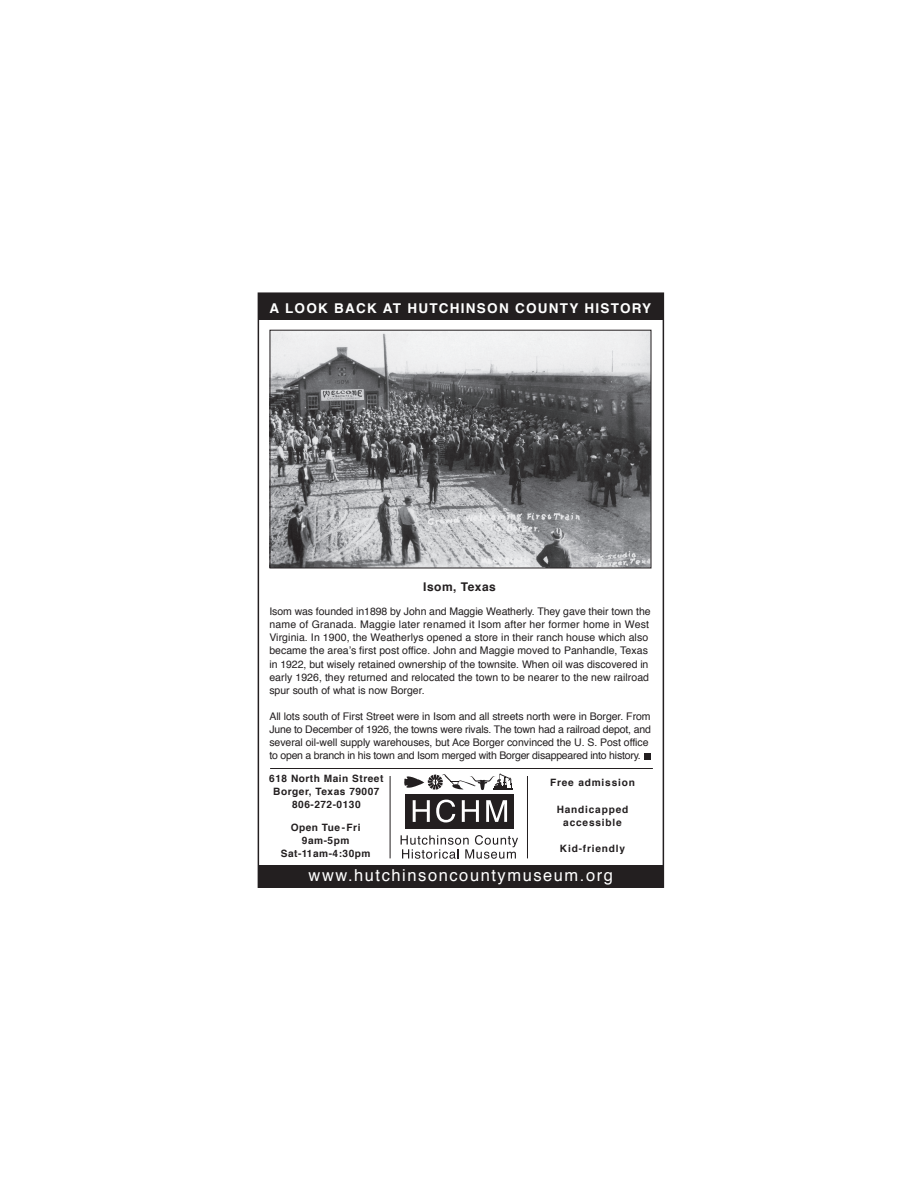
<style>
.page{position:relative;width:918px;height:1188px;background:#fff}
.page>*{position:absolute;margin:0;border:0;box-sizing:border-box;transform-origin:0 0}
.t1{font:16.5px "Helvetica";letter-spacing:.095em;color:#fff}
.t2{font:700 13.5px "Helvetica";letter-spacing:.095em;color:#fff}
.t3{font:700 12px "Helvetica";letter-spacing:.04em;color:#231f20}
.t4{font:10.5px/13.2px "Helvetica";letter-spacing:-.005em;color:#231f20}
.t5{font:700 10.2px/13px "Helvetica";letter-spacing:.05em;color:#231f20;text-align:center}
.t6{font:700 10.2px/13px "Helvetica";letter-spacing:.08em;color:#231f20;text-align:center}
</style>
<div class="page">
<div style="left:258px;top:293px;width:405px;height:27px;background:#231f20"></div>
<div style="left:258px;top:865px;width:405px;height:22px;background:#231f20"></div>
<div style="left:258px;top:292px;width:406px;height:596px;border:2px solid #231f20"></div>
<svg style="left:401px;top:835px;width:117px;height:24px"></svg>
<div style="left:406px;top:794px;width:108px;height:35px;background:#231f20"></div>
<svg style="left:413px;top:800px;width:17px;height:22px"></svg>
<svg style="left:436px;top:800px;width:19px;height:22px"></svg>
<svg style="left:462px;top:800px;width:17px;height:22px"></svg>
<svg style="left:486px;top:800px;width:21px;height:22px"></svg>
<svg style="left:404px;top:774px;width:109px;height:16px"></svg>
<hr style="left:270px;top:768px;width:383px;height:1px;background:#231f20">
<hr style="left:390px;top:776px;width:1px;height:82px;background:#231f20">
<hr style="left:527px;top:776px;width:1px;height:82px;background:#231f20">
<img style="left:272px;top:332px;width:377px;height:234px">
<div style="left:270px;top:330px;width:381px;height:238px;border:1px solid #231f20"></div>
<svg style="left:644px;top:753px;width:6px;height:6px"></svg>
<p class="t2" style="left:270px;top:298px;width:383px">A LOOK BACK AT HUTCHINSON COUNTY HISTORY</p>
<p class="t3" style="left:423px;top:577px;width:74px">Isom, Texas</p>
<p class="t4" style="left:269px;top:605px;width:383px">Isom was founded in1898 by John and Maggie Weatherly. They gave their town the name of Granada. Maggie later renamed it Isom after her former home in West Virginia. In 1900, the Weatherlys opened a store in their ranch house which also became the area’s first post office. John and Maggie moved to Panhandle, Texas in 1922, but wisely retained ownership of the townsite. When oil was discovered in early 1926, they returned and relocated the town to be nearer to the new railroad spur south of what is now Borger.</p>
<p class="t4" style="left:269px;top:710px;width:383px">All lots south of First Street were in Isom and all streets north were in Borger. From June to December of 1926, the towns were rivals. The town had a railroad depot, and several oil-well supply warehouses, but Ace Borger convinced the U. S. Post office to open a branch in his town and Isom merged with Borger disappeared into history.</p>
<p class="t5" style="left:269px;top:772px;width:116px">618 North Main Street<br>Borger, Texas 79007<br>806-272-0130</p>
<p class="t5" style="left:281px;top:821px;width:91px">Open Tue-Fri<br>9am-5pm<br>Sat-11am-4:30pm</p>
<p class="t6" style="left:550px;top:776px;width:86px">Free admission</p>
<p class="t6" style="left:557px;top:803px;width:73px">Handicapped accessible</p>
<p class="t6" style="left:560px;top:842px;width:67px">Kid-friendly</p>
<h1 class="t1" style="left:309px;top:862px;width:306px">www.hutchinsoncountymuseum.org</h1>
</div>
